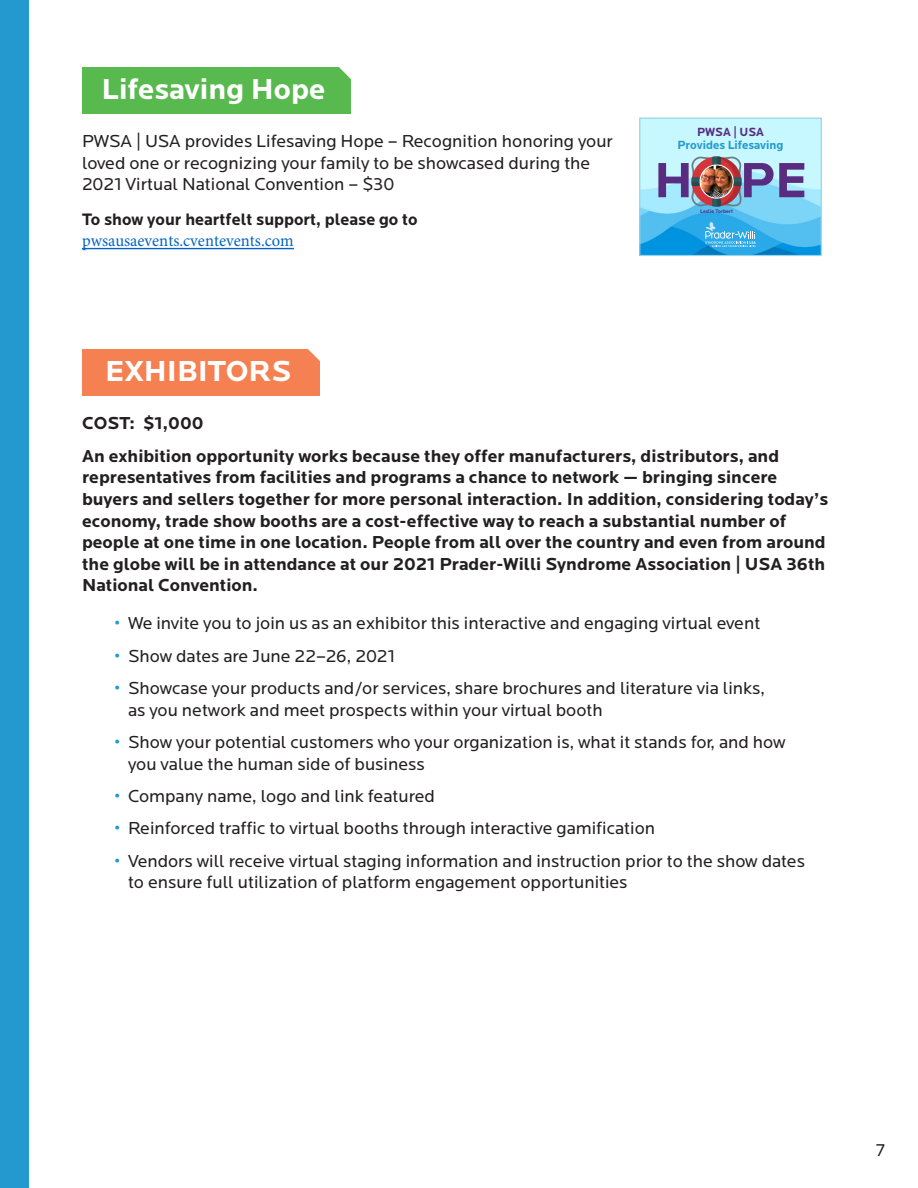
<style>
.page{position:relative;width:918px;height:1188px;background:#fff}
.page>*{position:absolute;margin:0;border:0;box-sizing:border-box;transform-origin:0 0}
.t1{font:700 51.3px "Locator";color:#592c82}
.Default{font:700 30px "Locator";color:#fff}
.t2{font:18px/21.6px "Locator";color:#231f20}
.Pa0{font:700 18px/21.6px "Locator";color:#231f20}
.t3{font:700 17.25px/21px "Locator";color:#231f20;scale:.96 1}
.t4{font:700 12.3px/12.9px "Locator";color:#2499cf;text-align:center;scale:.95 1}
.t5{font:700 5.4px "Locator";color:#522e81;scale:.95 1}
.s1{font-family:"Minion Pro";font-weight:400;color:#0563c1}
.s2{color:#592c82}
.s3{color:#2499cf}
</style>
<div class="page">
<div style="left:82px;top:67px;width:269px;height:46px;background:#58b94f"></div>
<svg style="left:339px;top:67px;width:12px;height:12px"></svg>
<div style="left:83px;top:350px;width:237px;height:46px;background:#f58152"></div>
<svg style="left:302px;top:349px;width:18px;height:12px"></svg>
<div style="left:0;top:0;width:28px;height:1188px;background:#2499cf"></div>
<img style="left:641px;top:120px;width:179px;height:134px">
<div style="left:639px;top:118px;width:183px;height:138px;border:1px solid #95d4ea"></div>
<svg style="left:691px;top:156px;width:51px;height:51px;background:#9c747d"></svg>
<img style="left:700px;top:165px;width:33px;height:33px;border-radius:17px">
<div style="left:700px;top:165px;width:34px;height:34px;border:1px solid #fff;border-radius:50%"></div>
<svg style="left:705px;top:222px;width:51px;height:25px"></svg>
<hr style="left:82px;top:248px;width:212px;height:1px;background:#0563c1">
<p class="Default" style="left:102px;top:72px;width:225px">Lifesaving Hope</p>
<p class="t2" style="left:82px;top:131px;width:532px">PWSA | USA provides Lifesaving Hope – Recognition honoring your loved one or recognizing your family to be showcased during the<br>2021 Virtual National Convention – $30</p>
<p class="t3" style="left:82px;top:209px;width:351px">To show your heartfelt support, please go to <span class="s1">pwsausaevents.cventevents.com</span></p>
<p class="t4" style="left:678px;top:125px;width:113px"><span class="s2">PWSA | USA<br></span>Provides Lifesaving</p>
<p class="t1" style="left:654px;top:151px;width:155px">H PE</p>
<p class="t5" style="left:700px;top:208px;width:36px">Leslie Torbert</p>
<p class="Default" style="left:105px;top:354px;width:187px">EXHIBITORS</p>
<p class="Pa0" style="left:82px;top:413px;width:123px">COST: $1,000</p>
<p class="Pa0" style="left:82px;top:445px;width:748px">An exhibition opportunity works because they offer manufacturers, distributors, and representatives from facilities and programs a chance to network — bringing sincere buyers and sellers together for more personal interaction. In addition, considering today’s economy, trade show booths are a cost-effective way to reach a substantial number of people at one time in one location. People from all over the country and even from around the globe will be in attendance at our 2021 Prader-Willi Syndrome Association | USA 36th National Convention.</p>
<p class="t2" style="left:114px;top:613px;width:647px"><span class="s3">•</span> We invite you to join us as an exhibitor this interactive and engaging virtual event</p>
<p class="t2" style="left:114px;top:645px;width:282px"><span class="s3">•</span> Show dates are June 22–26, 2021</p>
<p class="t2" style="left:128px;top:678px;width:639px;text-indent:-14px"><span class="s3">•</span> Showcase your products and/or services, share brochures and literature via links, as you network and meet prospects within your virtual booth</p>
<p class="t2" style="left:128px;top:732px;width:659px;text-indent:-14px"><span class="s3">•</span> Show your potential customers who your organization is, what it stands for, and how you value the human side of business</p>
<p class="t2" style="left:114px;top:786px;width:322px"><span class="s3">•</span> Company name, logo and link featured</p>
<p class="t2" style="left:114px;top:818px;width:542px"><span class="s3">•</span> Reinforced traffic to virtual booths through interactive gamification</p>
<p class="t2" style="left:128px;top:851px;width:678px;text-indent:-14px"><span class="s3">•</span> Vendors will receive virtual staging information and instruction prior to the show dates to ensure full utilization of platform engagement opportunities</p>
<p class="t2" style="left:876px;top:1140px;width:11px">7</p>
</div>
